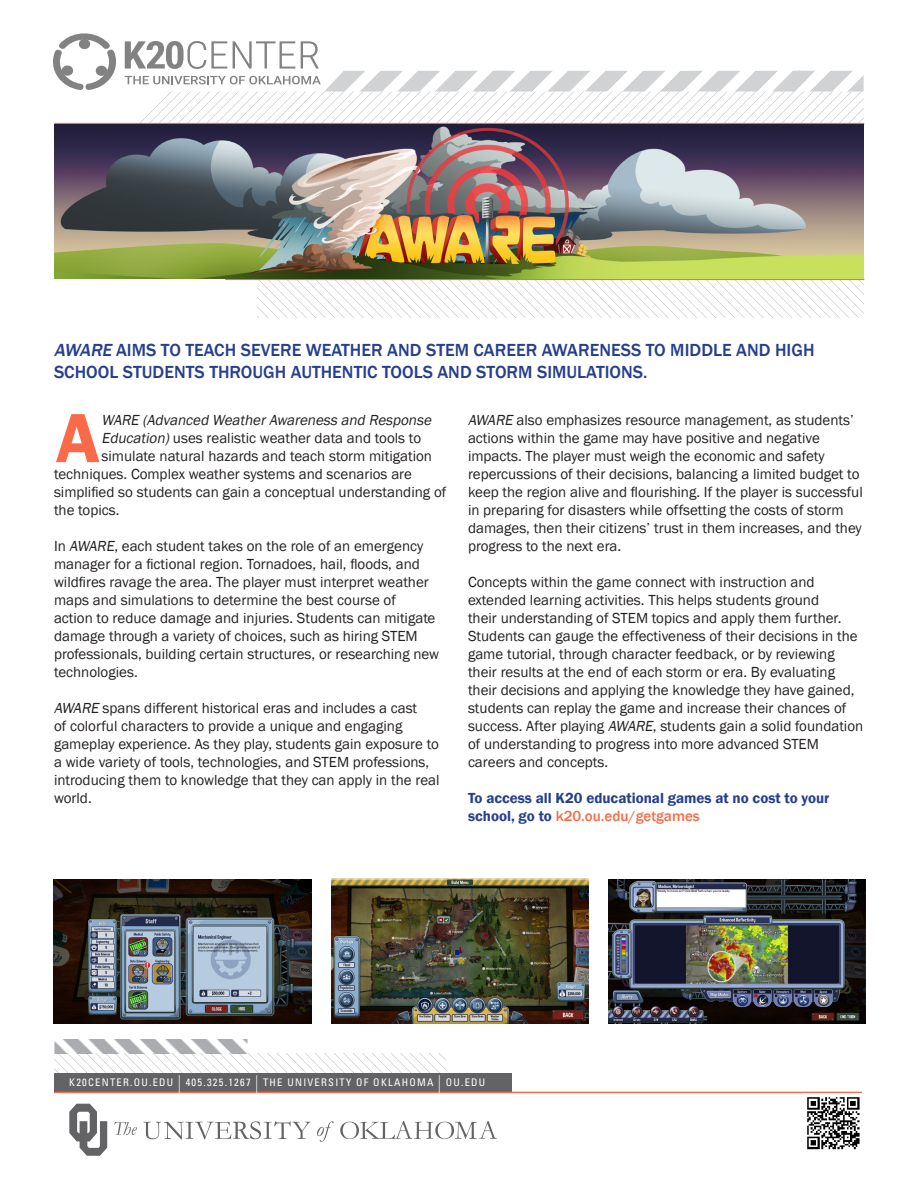
<style>
.page{position:relative;width:918px;height:1188px;background:#fff}
.page>*{position:absolute;margin:0;border:0;box-sizing:border-box;transform-origin:0 0}
.MajorTitles{font:600 72px "Franklin Gothic";color:#f86a49}
.TableOfContents{font:500 18px/21.6px "Franklin Gothic";color:#253f8e}
.t1{font:15px/18px "Franklin Gothic";color:#231f20}
.t2{font:600 15px/18px "Franklin Gothic";color:#253f8e}
.t3{font:italic 15px "Franklin Gothic";color:#231f20}
.t4{font:condensed 10.5px "Univers LT Std";letter-spacing:.12em;color:#fff}
.s1{font-style:italic}
.s2{font-weight:500;color:#f86a49}
.s3{font-size:18.3px}
</style>
<div class="page">
<svg style="left:258px;top:280px;width:606px;height:37px"></svg>
<svg style="left:125px;top:41px;width:739px;height:82px"></svg>
<svg style="left:53px;top:33px;width:63px;height:57px"></svg>
<div style="left:96px;top:66px;width:11px;height:10px;background:#828282;border-radius:50%"></div>
<hr style="left:225px;top:279px;width:639px;height:1px;background:#f86a49">
<hr style="left:54px;top:123px;width:810px;height:1px;background:#f86a49">
<svg style="left:54px;top:1054px;width:391px;height:19px"></svg>
<div style="left:54px;top:1073px;width:458px;height:19px;background:#636366"></div>
<hr style="left:54px;top:1092px;width:808px;height:1px;background:#f86a49">
<svg style="left:69px;top:1104px;width:38px;height:52px"></svg>
<svg style="left:114px;top:1122px;width:23px;height:13px"></svg>
<svg style="left:143px;top:1121px;width:168px;height:18px"></svg>
<svg style="left:317px;top:1121px;width:17px;height:21px"></svg>
<svg style="left:340px;top:1121px;width:157px;height:18px"></svg>
<img style="left:807px;top:1097px;width:53px;height:53px">
<img style="left:54px;top:124px;width:810px;height:155px">
<img style="left:54px;top:879px;width:257px;height:145px">
<img style="left:331px;top:879px;width:257px;height:144px">
<img style="left:608px;top:879px;width:257px;height:145px">
<svg style="left:56px;top:1040px;width:192px;height:14px;fill:#abacb0"></svg>
<p class="TableOfContents" style="left:54px;top:339px;width:762px"><span class="s1">AWARE</span> AIMS TO TEACH SEVERE WEATHER AND STEM CAREER AWARENESS TO MIDDLE AND HIGH<br>SCHOOL STUDENTS THROUGH AUTHENTIC TOOLS AND STORM SIMULATIONS.</p>
<p class="MajorTitles" style="left:56px;top:394px;width:45px">A</p>
<p class="t3" style="left:102px;top:411px;width:335px">WARE (Advanced WeatherAwareness and Response</p>
<p class="t1" style="left:102px;top:429px;width:321px"><span class="s1">Education)</span>uses realistic weather data and tools to</p>
<p class="t1" style="left:102px;top:447px;width:332px">simulate natural hazards and teach storm mitigation</p>
<p class="t1" style="left:54px;top:465px;width:360px">techniques. Complex weather systems and scenarios are</p>
<p class="t1" style="left:54px;top:483px;width:394px">simplified so students can gain a conceptual understanding of</p>
<p class="t1" style="left:54px;top:501px;width:67px">the topics.</p>
<p class="t1" style="left:54px;top:537px;width:387px">In AWARE, each student takes on the role of an emergency manager for a fictional region. Tornadoes, hail, floods, and wildfires ravage the area. The player must interpret weather maps and simulations to determine the best course of<br>action to reduce damage and injuries. Students can mitigate damage through a variety of choices, such as hiring STEM professionals, building certain structures, or researching new technologies.</p>
<p class="t1" style="left:54px;top:699px;width:387px"><span class="s1">AWARE</span> spans different historical eras and includes a cast<br>of colorful characters to provide a unique and engaging gameplay experience. As they play, students gain exposure to a wide variety of tools, technologies, and STEM professions, introducing them to knowledge that they can apply in the real world.</p>
<p class="t1" style="left:468px;top:411px;width:396px"><span class="s1">AWARE</span> also emphasizes resource management, as students’ actions within the game may have positive and negative impacts. The player must weigh the economic and safety repercussions of their decisions, balancing a limited budget to keep the region alive and flourishing. If the player is successful in preparing for disasters while offsetting the costs of storm damages, then their citizens’ trust in them increases, and they progress to the next era.</p>
<p class="t1" style="left:468px;top:573px;width:397px">Concepts within the game connect with instruction and extended learning activities. This helps students ground<br>their understanding of STEM topics and apply them further.<br>Students can gauge the effectiveness of their decisions in the game tutorial, through character feedback, or by reviewing their results at the end of each storm or era. By evaluating their decisions and applying the knowledge they have gained, students can replay the game and increase their chances of success. After playing <span class="s1">AWARE</span>, students gain a solid foundation of understanding to progress into more advanced STEM careers and concepts.</p>
<p class="t2" style="left:468px;top:789px;width:363px">To access all K20 educational games at no cost to your school, go to <span class="s2">k20.ou.edu/getgames</span></p>
<p class="t4" style="left:69px;top:1076px;width:418px">K20CENTER.OU.EDU <span class="s3">|</span> 405.325.1267 <span class="s3">|</span> THE UNIVERSITY OF OKLAHOMA <span class="s3">|</span> OU.EDU</p>
</div>
